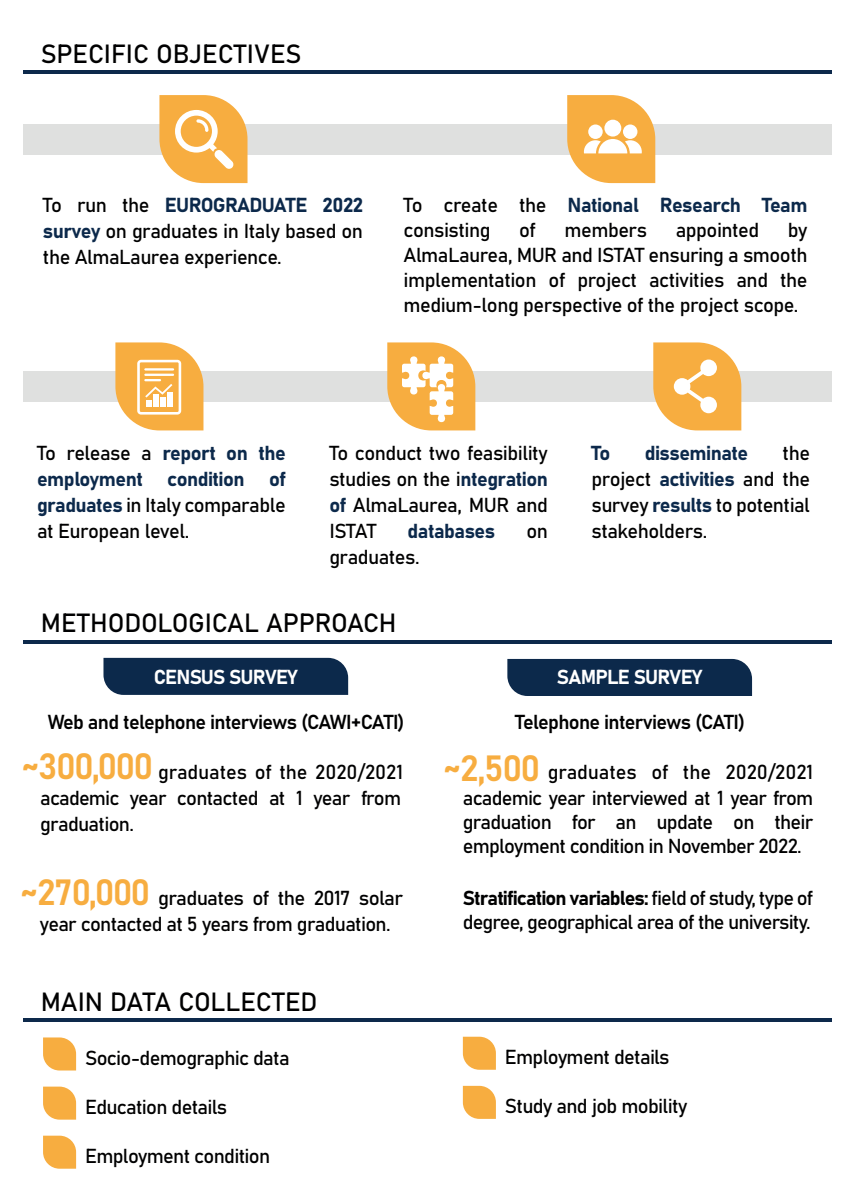
<style>
.page{position:relative;width:851px;height:1202px;background:#fff}
.page>*{position:absolute;margin:0;border:0;box-sizing:border-box;transform-origin:0 0}
.t1{font:36px "Bahnschrift";letter-spacing:-.055em;color:#f7ad40}
.t2{font:26px "Bahnschrift";color:#000001}
.t3{font:20px/26px "Bahnschrift";letter-spacing:-.035em;color:#000001;text-align:justify}
.t4{font:20px "Bahnschrift";letter-spacing:-.005em;color:#000001}
.t5{font:20px "Bahnschrift";letter-spacing:-.035em;color:#fff}
.t6{font:20px "Bahnschrift";letter-spacing:-.025em;color:#0c294b}
.s1{color:#0c294b}
</style>
<div class="page">
<hr style="left:23px;top:70px;width:808px;height:4px;background:#0d294b">
<div style="left:23px;top:124px;width:808px;height:30px;background:#dfe0df"></div>
<div style="left:23px;top:371px;width:808px;height:31px;background:#dfe0df"></div>
<svg style="left:567px;top:95px;width:88px;height:88px;background:#f8bf6a"></svg>
<div style="left:604px;top:120px;width:17px;height:17px;background:#fff;border-radius:50%"></div>
<div style="left:588px;top:124px;width:14px;height:15px;background:#fff;border-radius:50%"></div>
<svg style="left:159px;top:95px;width:88px;height:88px;background:#f8bf6b"></svg>
<svg style="left:115px;top:342px;width:88px;height:88px;background:#f8c06d"></svg>
<svg style="left:653px;top:342px;width:88px;height:88px;background:#f8be68"></svg>
<hr style="left:23px;top:640px;width:808px;height:3px;background:#0d294b">
<svg style="left:387px;top:342px;width:88px;height:88px"></svg>
<hr style="left:23px;top:1018px;width:808px;height:4px;background:#0d294b">
<svg style="left:43px;top:1136px;width:33px;height:33px"></svg>
<svg style="left:43px;top:1087px;width:33px;height:33px"></svg>
<svg style="left:43px;top:1037px;width:33px;height:33px"></svg>
<svg style="left:463px;top:1086px;width:33px;height:33px"></svg>
<svg style="left:463px;top:1037px;width:33px;height:33px"></svg>
<div style="left:103px;top:658px;width:245px;height:37px;background:#0c294b"></div>
<div style="left:507px;top:659px;width:245px;height:37px;background:#0c294b"></div>
<h2 class="t2" style="left:41px;top:34px;width:262px">SPECIFIC OBJECTIVES</h2>
<p class="t3" style="left:43px;top:190px;width:322px">To run the <span class="s1">EUROGRADUATE 2022 survey</span> on graduates in Italy based on the AlmaLaurea experience.</p>
<p class="t3" style="left:403px;top:191px;width:405px;line-height:25px">To create the <span class="s1">National Research Team </span>consisting</p>
<p class="t3" style="left:403px;top:216px;width:405px;line-height:25px;text-indent:384px">by AlmaLaurea, MUR and ISTAT ensuring a smooth implementation of project activities and the medium-long perspective of the project scope.</p>
<p class="t3" style="left:519px;top:215px;width:18px">of</p>
<p class="t3" style="left:564px;top:215px;width:84px">members</p>
<p class="t3" style="left:675px;top:215px;width:85px">appointed</p>
<p class="t3" style="left:37px;top:438px;width:250px">To release a <span class="s1">report on the employment condition of graduates</span> in Italy comparable at European level.</p>
<p class="t3" style="left:329px;top:438px;width:220px">To conduct two feasibility studies on the i<span class="s1">ntegration of</span> AlmaLaurea, MUR and ISTAT</p>
<p class="t6" style="left:407px;top:516px;width:89px">databases</p>
<p class="t3" style="left:526px;top:516px;width:23px">on</p>
<p class="t3" style="left:329px;top:542px;width:92px">graduates.</p>
<h2 class="t2" style="left:41px;top:603px;width:357px">METHODOLOGICAL APPROACH</h2>
<p class="t6" style="left:591px;top:438px;width:20px">To</p>
<p class="t6" style="left:644px;top:438px;width:105px">disseminate</p>
<p class="t3" style="left:591px;top:438px;width:220px;text-indent:191px">the project <span class="s1">activities</span> and the survey <span class="s1">results</span> to potential stakeholders.</p>
<p class="t5" style="left:154px;top:661px;width:145px">CENSUS SURVEY</p>
<p class="t5" style="left:556px;top:661px;width:147px">SAMPLE SURVEY</p>
<p class="t3" style="left:48px;top:707px;width:358px">Web and telephone interviews (CAWI+CATI)</p>
<p class="t3" style="left:515px;top:707px;width:231px">Telephone interviews (CATI)</p>
<h1 class="t1" style="left:21px;top:739px;width:133px">~300,000</h1>
<h1 class="t1" style="left:442px;top:741px;width:99px">~2,500</h1>
<p class="t3" style="left:463px;top:785px;width:352px;line-height:24px">academic year interviewed at 1 year from graduation for an update on their employment condition in November 2022.</p>
<p class="t3" style="left:463px;top:884px;width:352px;line-height:24px">Stratification variables: field of study, type of degree, geographical area of the university.</p>
<p class="t4" style="left:158px;top:757px;width:246px">graduates of the 2020/2021</p>
<p class="t4" style="left:547px;top:757px;width:267px">graduates of the 2020/2021</p>
<p class="t3" style="left:40px;top:784px;width:362px">academic year contacted at 1 year from graduation.</p>
<h1 class="t1" style="left:20px;top:865px;width:132px">~270,000</h1>
<p class="t3" style="left:158px;top:883px;width:246px">graduates of the 2017 solar</p>
<p class="t3" style="left:40px;top:910px;width:352px">year contacted at 5 years from graduation.</p>
<h2 class="t2" style="left:41px;top:982px;width:278px">MAIN DATA COLLECTED</h2>
<p class="t3" style="left:85px;top:1044px;width:206px">Socio-demographic data</p>
<p class="t3" style="left:85px;top:1093px;width:144px">Education details</p>
<p class="t3" style="left:85px;top:1142px;width:186px">Employment condition</p>
<p class="t3" style="left:505px;top:1043px;width:166px">Employment details</p>
<p class="t3" style="left:505px;top:1092px;width:184px">Study and job mobility</p>
</div>
